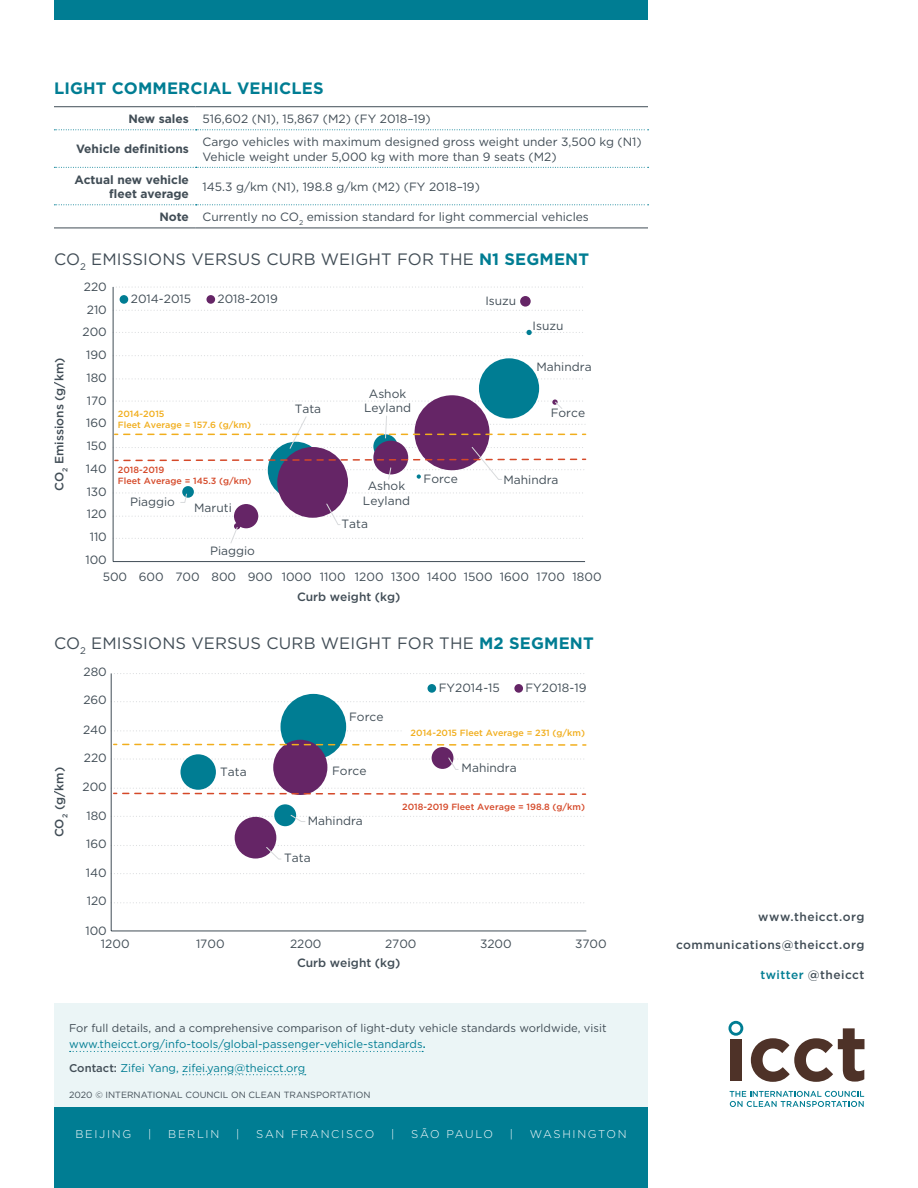
<style>
.page{position:relative;width:918px;height:1188px;background:#fff}
.page>*{position:absolute;margin:0;border:0;box-sizing:border-box;transform-origin:0 0}
.t1{font:16.5px "Gotham";letter-spacing:.01em;color:#414d56}
.t2{font:700 16.5px "Gotham";letter-spacing:.01em;color:#007d93}
.t3{font:12px/14.4px "Gotham";color:#414d56;text-align:center}
.t4{font:500 12px "Gotham";letter-spacing:.03em;color:#414d56}
.t5{font:700 12px/14.4px "Gotham";color:#414d56;text-align:right}
.t6{font:500 12px "Gotham";color:#414d56}
.t7{font:11.25px/16.5px "Gotham";color:#414d56}
.t8{font:11.25px "Gotham";color:#007d93}
.t9{font:300 11.25px "Gotham";letter-spacing:.15em;color:#fff}
.t10{font:300 11.25px "Gotham";letter-spacing:.115em;color:#fff}
.t11{font:500 9px/10.8px "Gotham";color:#d54929}
.t12{font:500 9px/10.8px "Gotham";color:#f1ae1d}
.t13{font:9px "Gotham";color:#414d56}
.s1{font-weight:700}
.s2{font-weight:700;color:#007d93}
.s3{color:#007d93}
.s4{font-weight:500;color:#007d93}
.s5{font-weight:500;color:#414d56}
</style>
<div class="page">
<div style="left:54px;top:0;width:594px;height:20px;background:#007d93"></div>
<svg style="left:730px;top:1091px;width:134px;height:16px"></svg>
<div style="left:730px;top:1039px;width:12px;height:42px;background:#4e3228"></div>
<svg style="left:751px;top:1028px;width:114px;height:54px"></svg>
<svg style="left:729px;top:1021px;width:14px;height:15px"></svg>
<div style="left:54px;top:1107px;width:594px;height:81px;background:#007d93"></div>
<div style="left:54px;top:1003px;width:594px;height:104px;background:#ebf5f6"></div>
<svg style="left:70px;top:1051px;width:353px;height:1px"></svg>
<svg style="left:183px;top:1074px;width:123px;height:1px"></svg>
<hr style="left:54px;top:106px;width:142px;height:1px;background:#414d56">
<hr style="left:196px;top:106px;width:452px;height:1px;background:#414d56">
<hr style="left:54px;top:228px;width:142px;height:1px;background:#414d56">
<hr style="left:196px;top:228px;width:452px;height:1px;background:#414d56">
<svg style="left:54px;top:129px;width:595px;height:1px"></svg>
<svg style="left:54px;top:167px;width:595px;height:1px"></svg>
<svg style="left:54px;top:204px;width:595px;height:1px"></svg>
<svg style="left:113px;top:286px;width:470px;height:2px"></svg>
<svg style="left:116px;top:310px;width:467px;height:1px"></svg>
<svg style="left:116px;top:355px;width:467px;height:1px"></svg>
<svg style="left:116px;top:378px;width:467px;height:1px"></svg>
<svg style="left:116px;top:516px;width:467px;height:1px"></svg>
<svg style="left:116px;top:538px;width:467px;height:1px"></svg>
<hr style="left:113px;top:287px;width:1px;height:275px;background:#414d56">
<hr style="left:113px;top:561px;width:472px;height:1px;background:#414d56">
<svg style="left:113px;top:330px;width:470px;height:5px"></svg>
<div style="left:479px;top:358px;width:60px;height:61px;background:#007d93;border-radius:50%"></div>
<svg style="left:113px;top:400px;width:470px;height:5px"></svg>
<div style="left:520px;top:296px;width:11px;height:11px;background:#652566;border-radius:50%"></div>
<div style="left:415px;top:395px;width:75px;height:75px;background:#652566;border-radius:50%"></div>
<svg style="left:230px;top:401px;width:333px;height:142px"></svg>
<div style="left:120px;top:295px;width:8px;height:9px;background:#007d93;border-radius:50%"></div>
<div style="left:206px;top:295px;width:9px;height:9px;background:#652566;border-radius:50%"></div>
<svg style="left:113px;top:415px;width:473px;height:88px"></svg>
<svg style="left:111px;top:673px;width:473px;height:1px"></svg>
<svg style="left:114px;top:701px;width:470px;height:1px"></svg>
<svg style="left:114px;top:730px;width:288px;height:1px"></svg>
<svg style="left:114px;top:873px;width:470px;height:1px"></svg>
<svg style="left:114px;top:902px;width:470px;height:1px"></svg>
<hr style="left:111px;top:674px;width:1px;height:257px;background:#414d56">
<hr style="left:111px;top:931px;width:475px;height:1px;background:#414d56">
<div style="left:281px;top:694px;width:65px;height:66px;background:#007d93;border-radius:50%"></div>
<svg style="left:180px;top:754px;width:36px;height:36px"></svg>
<div style="left:273px;top:740px;width:54px;height:55px;background:#652566;border-radius:50%"></div>
<div style="left:432px;top:747px;width:21px;height:22px;background:#652566;border-radius:50%"></div>
<svg style="left:114px;top:743px;width:472px;height:3px"></svg>
<svg style="left:111px;top:757px;width:475px;height:103px"></svg>
<div style="left:428px;top:684px;width:8px;height:9px;background:#007d93;border-radius:50%"></div>
<div style="left:514px;top:684px;width:9px;height:9px;background:#652566;border-radius:50%"></div>
<h1 class="t2" style="left:54px;top:77px;width:271px">LIGHT COMMERCIAL VEHICLES</h1>
<p class="t3" style="left:128px;top:111px;width:304px"><span class="s1">New sales</span> 516,602 (N1), 15,867 (M2) (FY 2018–19)</p>
<p class="t5" style="left:76px;top:142px;width:114px">Vehicle definitions</p>
<p class="t3" style="left:203px;top:134px;width:441px;text-align:left">Cargo vehicles with maximum designed gross weight under 3,500 kg (N1)<br>Vehicle weight under 5,000 kg with more than 9 seats (M2)</p>
<p class="t5" style="left:75px;top:172px;width:116px">Actual new vehicle fleet average</p>
<p class="t3" style="left:203px;top:179px;width:279px">145.3 g/km (N1), 198.8 g/km (M2) (FY 2018–19)</p>
<p class="t3" style="left:159px;top:209px;width:431px"><span class="s1">Note</span> Currently no CO<sub>2</sub> emission standard for light commercial vehicles</p>
<h1 class="t1" style="left:54px;top:248px;width:537px">CO<sub>2</sub> EMISSIONS VERSUS CURB WEIGHT FOR THE <span class="s2">N1 SEGMENT</span></h1>
<p class="t6" style="left:51px;top:491px;width:135px;rotate:-90deg">CO<sub>2</sub> Emissions (g/km)</p>
<p class="t3" style="left:84px;top:279px;width:24px">220</p>
<p class="t3" style="left:87px;top:302px;width:22px">210</p>
<p class="t3" style="left:83px;top:325px;width:26px">200</p>
<p class="t3" style="left:86px;top:347px;width:22px">190</p>
<p class="t3" style="left:86px;top:370px;width:22px">180</p>
<p class="t3" style="left:87px;top:393px;width:22px">170</p>
<p class="t3" style="left:86px;top:416px;width:22px">160</p>
<p class="t3" style="left:87px;top:438px;width:22px">150</p>
<p class="t3" style="left:86px;top:461px;width:22px">140</p>
<p class="t3" style="left:87px;top:484px;width:22px">130</p>
<p class="t3" style="left:87px;top:507px;width:22px">120</p>
<p class="t3" style="left:90px;top:529px;width:19px">110</p>
<p class="t3" style="left:85px;top:552px;width:23px">100</p>
<p class="t3" style="left:131px;top:291px;width:62px">2014-2015</p>
<p class="t3" style="left:218px;top:291px;width:62px">2018-2019</p>
<p class="t12" style="left:118px;top:409px;width:135px">2014-2015<br>Fleet Average = 157.6 (g/km)</p>
<p class="t11" style="left:118px;top:465px;width:135px">2018-2019<br>Fleet Average = 145.3 (g/km)</p>
<p class="t3" style="left:130px;top:494px;width:46px">Piaggio</p>
<p class="t3" style="left:194px;top:500px;width:39px">Maruti</p>
<p class="t3" style="left:210px;top:543px;width:46px">Piaggio</p>
<p class="t3" style="left:295px;top:402px;width:28px">Tata</p>
<p class="t3" style="left:364px;top:386px;width:49px">Ashok<br>Leyland</p>
<p class="t3" style="left:363px;top:479px;width:49px">Ashok<br>Leyland</p>
<p class="t3" style="left:342px;top:516px;width:28px">Tata</p>
<p class="t3" style="left:423px;top:471px;width:36px">Force</p>
<p class="t3" style="left:485px;top:294px;width:32px">Isuzu</p>
<p class="t3" style="left:533px;top:318px;width:32px">Isuzu</p>
<p class="t3" style="left:537px;top:359px;width:57px">Mahindra</p>
<p class="t3" style="left:551px;top:406px;width:36px">Force</p>
<p class="t3" style="left:503px;top:472px;width:57px">Mahindra</p>
<p class="t3" style="left:103px;top:569px;width:500px">500 600 700 800 900 1000 1100 1200 1300 1400 1500 1600 1700 1800</p>
<p class="t6" style="left:297px;top:589px;width:105px">Curb weight (kg)</p>
<h1 class="t1" style="left:54px;top:632px;width:541px">CO<sub>2</sub> EMISSIONS VERSUS CURB WEIGHT FOR THE <span class="s2">M2 SEGMENT</span></h1>
<p class="t4" style="left:51px;top:837px;width:72px;rotate:-90deg">CO<sub>2</sub> (g/km)</p>
<p class="t3" style="left:84px;top:665px;width:25px">280</p>
<p class="t3" style="left:83px;top:693px;width:25px">260</p>
<p class="t3" style="left:83px;top:722px;width:25px">240</p>
<p class="t3" style="left:84px;top:750px;width:24px">220</p>
<p class="t3" style="left:83px;top:779px;width:26px">200</p>
<p class="t3" style="left:86px;top:808px;width:22px">180</p>
<p class="t3" style="left:86px;top:836px;width:22px">160</p>
<p class="t3" style="left:86px;top:866px;width:22px">140</p>
<p class="t3" style="left:87px;top:894px;width:22px">120</p>
<p class="t3" style="left:85px;top:923px;width:23px">100</p>
<p class="t3" style="left:220px;top:765px;width:28px">Tata</p>
<p class="t3" style="left:349px;top:710px;width:36px">Force</p>
<p class="t3" style="left:439px;top:680px;width:63px">FY2014-15</p>
<p class="t3" style="left:525px;top:680px;width:63px">FY2018-19</p>
<p class="t12" style="left:411px;top:727px;width:176px">2014-2015 Fleet Average = 231 (g/km)</p>
<p class="t3" style="left:332px;top:763px;width:36px">Force</p>
<p class="t3" style="left:462px;top:760px;width:57px">Mahindra</p>
<p class="t3" style="left:308px;top:814px;width:57px">Mahindra</p>
<p class="t3" style="left:284px;top:850px;width:28px">Tata</p>
<p class="t11" style="left:402px;top:801px;width:184px">2018-2019 Fleet Average = 198.8 (g/km)</p>
<p class="t3" style="left:101px;top:936px;width:30px">1200</p>
<p class="t3" style="left:196px;top:936px;width:30px">1700</p>
<p class="t3" style="left:290px;top:936px;width:33px">2200</p>
<p class="t3" style="left:385px;top:936px;width:33px">2700</p>
<p class="t3" style="left:480px;top:936px;width:33px">3200</p>
<p class="t3" style="left:575px;top:936px;width:33px">3700</p>
<p class="t6" style="left:297px;top:954px;width:105px">Curb weight (kg)</p>
<p class="t7" style="left:69px;top:1020px;width:539px">For full details, and a comprehensive comparison of light-duty vehicle standards worldwide, visit <span class="s3">www.theicct.org/info-tools/global-passenger-vehicle-standards</span><span class="s4">.</span></p>
<p class="t8" style="left:69px;top:1061px;width:238px"><span class="s5">Contact:</span> Zifei Yang, zifei.yang@theicct.org</p>
<p class="t13" style="left:69px;top:1089px;width:303px">2020 © INTERNATIONAL COUNCIL ON CLEAN TRANSPORTATION</p>
<p class="t9" style="left:75px;top:1127px;width:57px">BEIJING</p>
<p class="t9" style="left:148px;top:1127px;width:5px">|</p>
<p class="t9" style="left:168px;top:1127px;width:53px">BERLIN</p>
<p class="t9" style="left:236px;top:1127px;width:5px">|</p>
<p class="t9" style="left:256px;top:1127px;width:120px">SAN FRANCISCO</p>
<p class="t9" style="left:391px;top:1127px;width:5px">|</p>
<p class="t10" style="left:411px;top:1127px;width:83px">SÃO PAULO</p>
<p class="t9" style="left:510px;top:1127px;width:5px">|</p>
<p class="t9" style="left:530px;top:1127px;width:98px">WASHINGTON</p>
<p class="t4" style="left:758px;top:909px;width:108px">www.theicct.org</p>
<p class="t4" style="left:676px;top:937px;width:190px">communications@theicct.org</p>
<p class="t4" style="left:761px;top:967px;width:105px"><span class="s3">twitter</span> @theicct</p>
</div>
